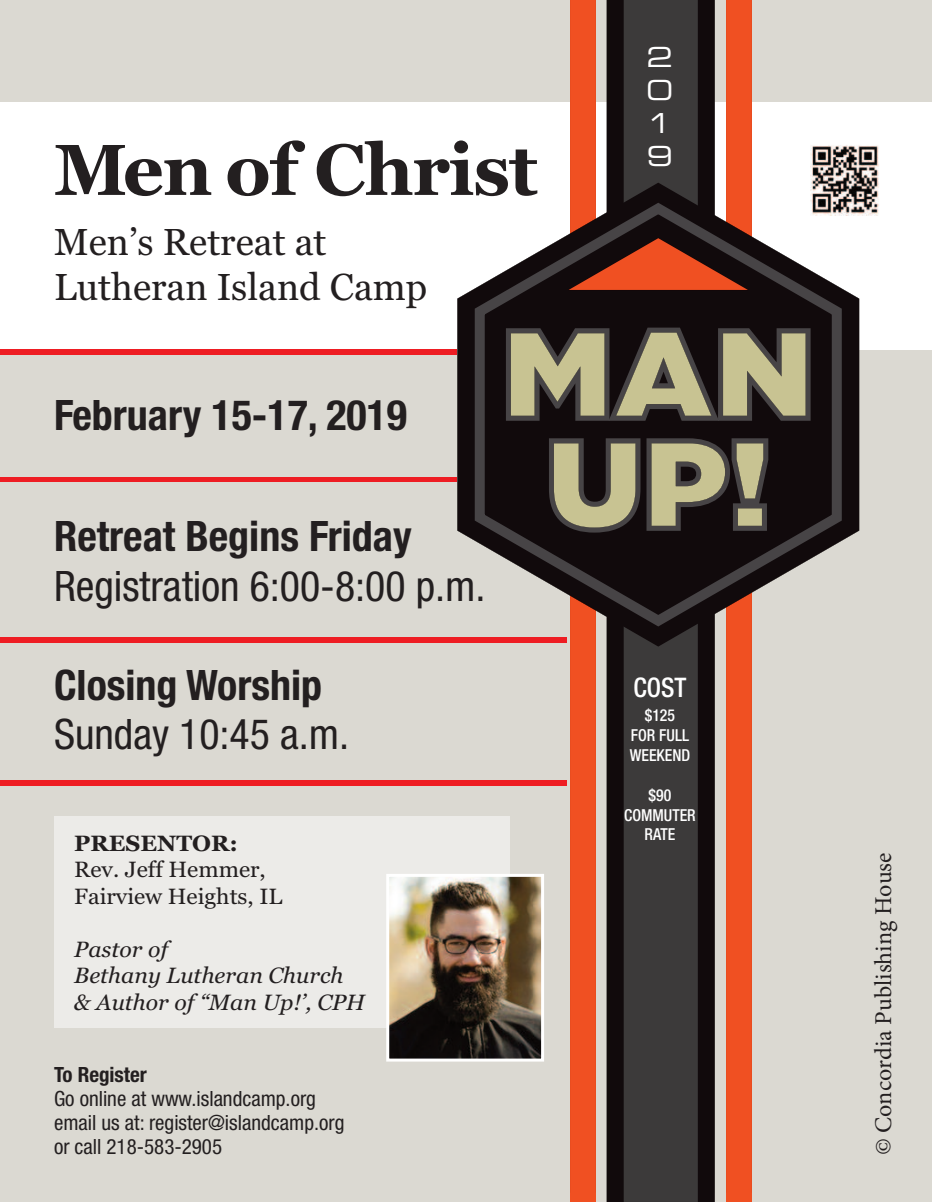
<style>
.page{position:relative;width:932px;height:1202px;background:#fff}
.page>*{position:absolute;margin:0;border:0;box-sizing:border-box;transform-origin:0 0}
.t1{font:700 72px "Georgia";letter-spacing:-.015em;color:#231f20}
.t2{font:700 condensed 42px "Helvetica Neue";color:#231f20}
.t3{font:condensed 42px "Helvetica Neue";color:#231f20}
.t4{font:37.5px/45px "Georgia";color:#231f20}
.t5{font:27.6px/33.2px "Eurostile Extended Two";color:#fff;text-align:justify}
.t6{font:500 condensed 27px "Helvetica Neue";color:#fff;scale:.96 1}
.t7{font:24.15px "Minion Pro";color:#231f20}
.t8{font:italic 22.05px/26.5px "Georgia";color:#231f20;scale:1.04 1}
.t9{font:22.05px/26.5px "Georgia";color:#231f20;scale:1.04 1}
.t10{font:700 22.05px "Georgia";color:#231f20;scale:1.04 1}
.t11{font:condensed 21px/24px "Helvetica Neue";color:#231f20}
.t12{font:700 condensed 21px "Helvetica Neue";color:#231f20}
.t13{font:500 condensed 16.5px/19.8px "Helvetica Neue";color:#fff;text-align:center;scale:.96 1}
</style>
<div class="page">
<div style="left:0;top:0;width:931px;height:1201px;background:#dbd9d2"></div>
<div style="left:0;top:102px;width:931px;height:247px;background:#fff"></div>
<svg style="left:457px;top:291px;width:402px;height:248px;background:#1a1315"></svg>
<svg style="left:469px;top:270px;width:377px;height:289px;background:#2f292b"></svg>
<svg style="left:506px;top:0;width:304px;height:1192px"></svg>
<hr style="left:0;top:477px;width:457px;height:4px;background:#ee1d23">
<div style="left:0;top:637px;width:567px;height:5px;background:#ee1d23"></div>
<div style="left:0;top:780px;width:567px;height:6px;background:#ee1d23"></div>
<div style="left:0;top:349px;width:457px;height:6px;background:#ee1d23"></div>
<div style="left:54px;top:816px;width:455px;height:211px;background:#ecebe8"></div>
<img style="left:390px;top:878px;width:150px;height:179px">
<div style="left:386px;top:874px;width:158px;height:187px;border:3px solid #fff"></div>
<div style="left:806px;top:140px;width:80px;height:80px;background:#fff"></div>
<img style="left:810px;top:145px;width:69px;height:70px">
<h3 class="t5" style="left:646px;top:43px;width:28px">2<br>0<br>1</h3>
<h1 class="t1" style="left:54px;top:128px;width:485px">Men of Christ</h1>
<h3 class="t5" style="left:646px;top:142px;width:28px">9</h3>
<h3 class="t4" style="left:54px;top:220px;width:375px">Men’s Retreat at<br>Lutheran Island Camp</h3>
<h2 class="t2" style="left:54px;top:380px;width:354px">February 15-17, 2019</h2>
<h2 class="t2" style="left:54px;top:501px;width:359px">Retreat Begins Friday</h2>
<h2 class="t3" style="left:54px;top:570px;width:433px">Registration 6:00-8:00 p.m.</h2>
<h2 class="t2" style="left:54px;top:650px;width:270px">Closing Worship</h2>
<h2 class="t3" style="left:54px;top:719px;width:297px">Sunday 10:45 a.m.</h2>
<p class="t10" style="left:74px;top:830px;width:159px">PRESENTOR:</p>
<p class="t9" style="left:74px;top:856px;width:201px">Rev. Jeff Hemmer,<br>Fairview Heights, IL</p>
<p class="t8" style="left:74px;top:936px;width:281px">Pastor of<br>Bethany Lutheran Church &amp; Author of “Man Up!’, CPH</p>
<p class="t12" style="left:54px;top:1056px;width:94px">To Register</p>
<p class="t11" style="left:54px;top:1088px;width:292px">Go online at www.islandcamp.org email us at: register@islandcamp.org or call 218-583-2905</p>
<p class="t6" style="left:633px;top:677px;width:57px">COST</p>
<p class="t13" style="left:629px;top:707px;width:64px">$125<br>FOR FULL<br>WEEKEND</p>
<p class="t13" style="left:624px;top:786px;width:76px">$90<br>COMMUTER<br>RATE</p>
<p class="t7" style="left:874px;top:1155px;width:304px;rotate:-90deg">© Concordia Publishing House</p>
</div>
